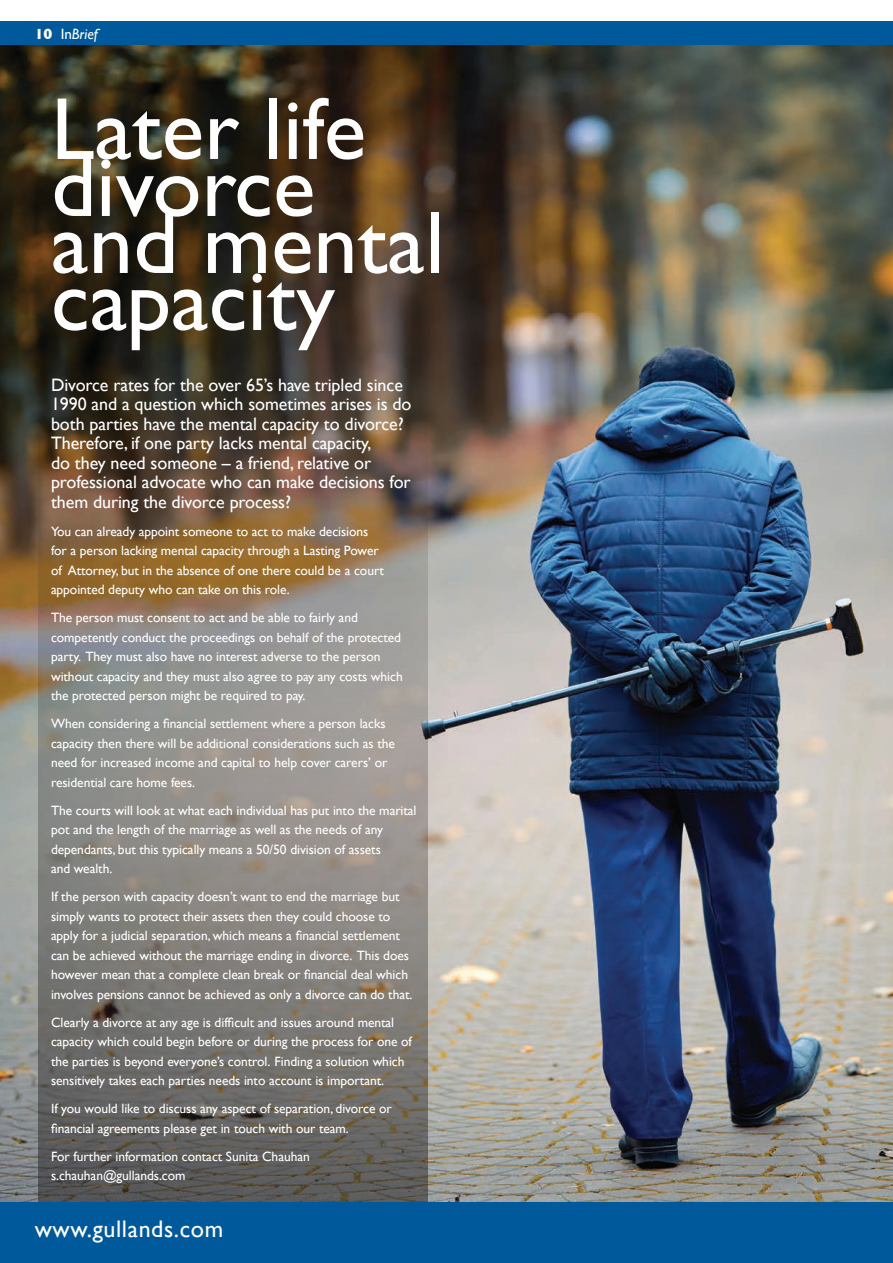
<style>
.page{position:relative;width:893px;height:1263px;background:#fff}
.page>*{position:absolute;margin:0;border:0;box-sizing:border-box;transform-origin:0 0}
.t1{font:88.5px "Gill Sans";color:#fff}
.t2{font:24px "Gill Sans";letter-spacing:.025em;color:#fff}
.t3{font:18px/19.5px "Gill Sans";letter-spacing:-.005em;color:#fff}
.t4{font:italic 15px "Gill Sans";color:#fff}
.t5{font:13.5px/19.5px "Gill Sans";letter-spacing:-.005em;color:#fff}
.s1{font-weight:700;font-style:normal}
.s2{font-style:normal}
</style>
<div class="page">
<img style="left:0;top:45px;width:893px;height:1157px">
<svg style="left:38px;top:356px;width:390px;height:846px;background:#7a7268"></svg>
<div style="left:0;top:1202px;width:893px;height:61px;background:#00599b"></div>
<div style="left:0;top:22px;width:893px;height:23px;background:#00599b"></div>
<p class="t4" style="left:35px;top:25px;width:65px"><span class="s1">10</span> <span class="s2">In</span>Brief</p>
<p class="t1" style="left:51px;top:77px;width:317px">Later life</p>
<p class="t1" style="left:51px;top:134px;width:266px">divorce</p>
<p class="t1" style="left:51px;top:191px;width:395px">and mental</p>
<p class="t1" style="left:51px;top:248px;width:286px">capacity</p>
<p class="t3" style="left:51px;top:375px;width:362px">Divorce rates for the over 65’s have tripled since 1990 and a question which sometimes arises is do both parties have the mental capacity to divorce?<br>Therefore, if one party lacks mental capacity,<br>do they need someone – a friend, relative or professional advocate who can make decisions for them during the divorce process?</p>
<p class="t5" style="left:51px;top:521px;width:335px">You can already appoint someone to act to make decisions for a person lacking mental capacity through a Lasting Power of Attorney, but in the absence of one there could be a court appointed deputy who can take on this role.</p>
<p class="t5" style="left:51px;top:608px;width:353px">The person must consent to act and be able to fairly and competently conduct the proceedings on behalf of the protected party. They must also have no interest adverse to the person without capacity and they must also agree to pay any costs which the protected person might be required to pay.</p>
<p class="t5" style="left:51px;top:714px;width:345px">When considering a financial settlement where a person lacks capacity then there will be additional considerations such as the need for increased income and capital to help cover carers’ or residential care home fees.</p>
<p class="t5" style="left:51px;top:800px;width:367px">The courts will look at what each individual has put into the marital pot and the length of the marriage as well as the needs of any dependants, but this typically means a 50/50 division of assets<br>and wealth.</p>
<p class="t5" style="left:51px;top:887px;width:363px">If the person with capacity doesn’t want to end the marriage but simply wants to protect their assets then they could choose to apply for a judicial separation, which means a financial settlement can be achieved without the marriage ending in divorce. This does however mean that a complete clean break or financial deal which involves pensions cannot be achieved as only a divorce can do that.</p>
<p class="t5" style="left:51px;top:1012px;width:362px">Clearly a divorce at any age is difficult and issues around mental capacity which could begin before or during the process for one of the parties is beyond everyone’s control. Finding a solution which sensitively takes each parties needs into account is important.</p>
<p class="t5" style="left:51px;top:1099px;width:342px">If you would like to discuss any aspect of separation, divorce or financial agreements please get in touch with our team.</p>
<p class="t5" style="left:51px;top:1146px;width:260px">For further information contact Sunita Chauhan s.chauhan@gullands.com</p>
<p class="t2" style="left:35px;top:1215px;width:190px">www.gullands.com</p>
</div>
